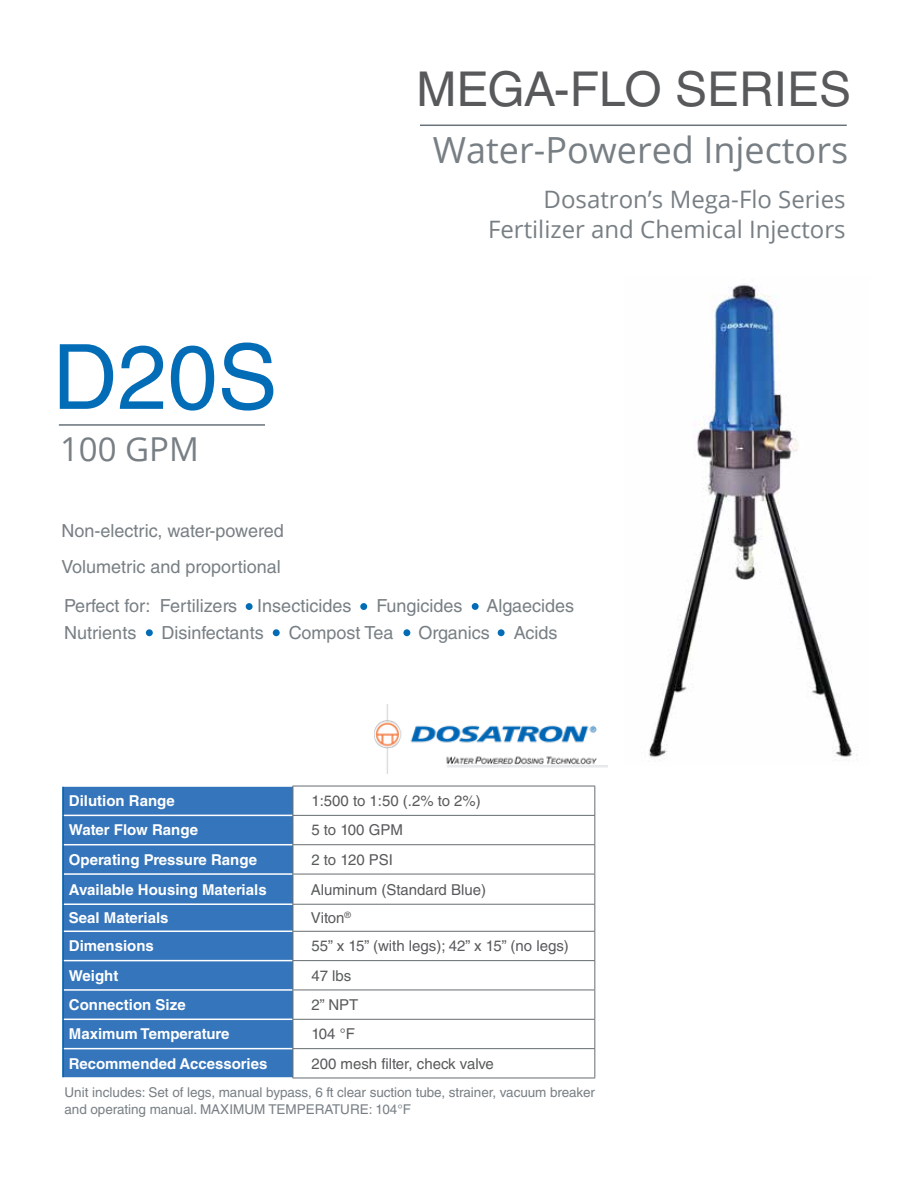
<style>
.page{position:relative;width:918px;height:1188px;background:#fff}
.page>*{position:absolute;margin:0;border:0;box-sizing:border-box;transform-origin:0 0}
.t1{font:90px "Helvetica LT Std";color:#036cb6}
.t2{font:48px "Helvetica LT Std";color:#58595b}
.t3{font:36px "Open Sans";color:#787f84}
.t4{font:33px "Open Sans";color:#787f84}
.t5{font:24px/30px "Open Sans";color:#787f84;text-align:right}
.t6{font:18px/36px "Helvetica LT Std";color:#787f84}
.t7{font:700 15px "Helvetica LT Std";color:#fff}
.t8{font:15px "Helvetica LT Std";color:#585a5b}
.t9{font:13.5px/16.5px "Helvetica LT Std";letter-spacing:-.005em;color:#787f84}
</style>
<div class="page">
<hr style="left:59px;top:424px;width:206px;height:2px;background:#68737a">
<hr style="left:420px;top:125px;width:427px;height:1px;background:#68737a">
<img style="left:648px;top:284px;width:210px;height:478px">
<div style="left:64px;top:787px;width:229px;height:290px;background:#3575bb"></div>
<hr style="left:64px;top:815px;width:229px;height:1px;background:#fff">
<hr style="left:64px;top:844px;width:229px;height:1px;background:#fff">
<hr style="left:64px;top:873px;width:229px;height:2px;background:#fff">
<hr style="left:64px;top:903px;width:229px;height:2px;background:#fff">
<hr style="left:64px;top:931px;width:229px;height:1px;background:#fff">
<hr style="left:64px;top:960px;width:229px;height:1px;background:#fff">
<hr style="left:64px;top:989px;width:229px;height:2px;background:#fff">
<hr style="left:64px;top:1019px;width:229px;height:1px;background:#fff">
<hr style="left:64px;top:1048px;width:229px;height:1px;background:#fff">
<hr style="left:62px;top:787px;width:2px;height:28px;background:#005daa">
<hr style="left:62px;top:815px;width:2px;height:30px;background:#005daa">
<hr style="left:62px;top:845px;width:2px;height:29px;background:#005daa">
<hr style="left:62px;top:874px;width:2px;height:30px;background:#005daa">
<hr style="left:62px;top:904px;width:2px;height:27px;background:#005daa">
<hr style="left:62px;top:931px;width:2px;height:30px;background:#005daa">
<hr style="left:62px;top:961px;width:2px;height:29px;background:#005daa">
<hr style="left:62px;top:990px;width:2px;height:29px;background:#005daa">
<hr style="left:62px;top:1019px;width:2px;height:30px;background:#005daa">
<hr style="left:62px;top:1049px;width:2px;height:28px;background:#005daa">
<hr style="left:293px;top:786px;width:302px;height:1px;background:#656d70">
<hr style="left:293px;top:815px;width:302px;height:1px;background:#656d70">
<hr style="left:293px;top:844px;width:302px;height:1px;background:#656d70">
<svg style="left:293px;top:786px;width:1px;height:88px"></svg>
<svg style="left:594px;top:786px;width:1px;height:88px"></svg>
<hr style="left:293px;top:874px;width:302px;height:1px;background:#656d70">
<hr style="left:293px;top:874px;width:1px;height:30px;background:#656d70">
<hr style="left:594px;top:874px;width:1px;height:30px;background:#656d70">
<hr style="left:293px;top:904px;width:302px;height:1px;background:#656d70">
<hr style="left:293px;top:931px;width:302px;height:1px;background:#656d70">
<hr style="left:293px;top:960px;width:302px;height:1px;background:#656d70">
<hr style="left:293px;top:990px;width:302px;height:1px;background:#656d70">
<hr style="left:293px;top:1019px;width:302px;height:1px;background:#656d70">
<hr style="left:293px;top:1048px;width:302px;height:1px;background:#656d70">
<svg style="left:293px;top:905px;width:1px;height:173px"></svg>
<svg style="left:594px;top:905px;width:1px;height:173px"></svg>
<hr style="left:293px;top:1078px;width:302px;height:1px;background:#656d70">
<img style="left:375px;top:705px;width:233px;height:69px">
<div style="left:246px;top:603px;width:7px;height:7px;background:#036cb6;border-radius:50%"></div>
<div style="left:360px;top:603px;width:7px;height:7px;background:#036cb6;border-radius:50%"></div>
<div style="left:146px;top:629px;width:7px;height:7px;background:#036cb6;border-radius:50%"></div>
<div style="left:273px;top:629px;width:7px;height:7px;background:#036cb6;border-radius:50%"></div>
<div style="left:472px;top:603px;width:7px;height:7px;background:#036cb6;border-radius:50%"></div>
<div style="left:403px;top:629px;width:7px;height:7px;background:#036cb6;border-radius:50%"></div>
<div style="left:498px;top:629px;width:7px;height:7px;background:#036cb6;border-radius:50%"></div>
<h2 class="t2" style="left:417px;top:61px;width:436px">MEGA-FLO SERIES</h2>
<h3 class="t3" style="left:433px;top:125px;width:417px">Water-Powered Injectors</h3>
<h1 class="t1" style="left:52px;top:325px;width:227px">D20S</h1>
<h3 class="t4" style="left:60px;top:426px;width:140px">100 GPM</h3>
<p class="t6" style="left:62px;top:513px;width:224px">Non-electric, water-powered<br>Volumetric and proportional</p>
<h3 class="t5" style="left:488px;top:184px;width:359px">Dosatron’s Mega-Flo Series<br>Fertilizer and Chemical Injectors</h3>
<p class="t6" style="left:64px;top:588px;width:289px">Perfect for: Fertilizers Insecticides</p>
<p class="t6" style="left:376px;top:588px;width:88px">Fungicides</p>
<p class="t6" style="left:487px;top:588px;width:89px">Algaecides</p>
<p class="t6" style="left:64px;top:615px;width:74px">Nutrients</p>
<p class="t6" style="left:161px;top:615px;width:104px">Disinfectants</p>
<p class="t6" style="left:289px;top:615px;width:106px">Compost Tea</p>
<p class="t6" style="left:418px;top:615px;width:73px">Organics</p>
<p class="t6" style="left:514px;top:615px;width:45px">Acids</p>
<p class="t7" style="left:69px;top:792px;width:107px">Dilution Range</p>
<p class="t8" style="left:311px;top:792px;width:171px">1:500 to 1:50 (.2% to 2%)</p>
<p class="t7" style="left:69px;top:821px;width:131px">Water Flow Range</p>
<p class="t8" style="left:311px;top:821px;width:93px">5 to 100 GPM</p>
<p class="t7" style="left:69px;top:850px;width:190px">Operating Pressure Range</p>
<p class="t8" style="left:311px;top:851px;width:83px">2 to 120 PSI</p>
<p class="t7" style="left:69px;top:880px;width:199px">Available Housing Materials</p>
<p class="t8" style="left:311px;top:881px;width:177px">Aluminum (Standard Blue)</p>
<p class="t7" style="left:69px;top:909px;width:101px">Seal Materials</p>
<p class="t8" style="left:311px;top:909px;width:42px">Viton<sup>®</sup></p>
<p class="t7" style="left:69px;top:937px;width:87px">Dimensions</p>
<p class="t8" style="left:311px;top:937px;width:259px">55” x 15” (with legs); 42” x 15” (no legs)</p>
<p class="t7" style="left:69px;top:966px;width:51px">Weight</p>
<p class="t8" style="left:311px;top:967px;width:42px">47 lbs</p>
<p class="t7" style="left:69px;top:996px;width:118px">Connection Size</p>
<p class="t8" style="left:311px;top:996px;width:48px">2” NPT</p>
<p class="t7" style="left:69px;top:1025px;width:162px">Maximum Temperature</p>
<p class="t8" style="left:311px;top:1025px;width:45px">104 °F</p>
<p class="t7" style="left:69px;top:1054px;width:200px">Recommended Accessories</p>
<p class="t8" style="left:311px;top:1055px;width:184px">200 mesh filter, check valve</p>
<p class="t9" style="left:64px;top:1084px;width:532px">Unit includes: Set of legs, manual bypass, 6 ft clear suction tube, strainer, vacuum breaker and operating manual. MAXIMUM TEMPERATURE: 104°F</p>
</div>
